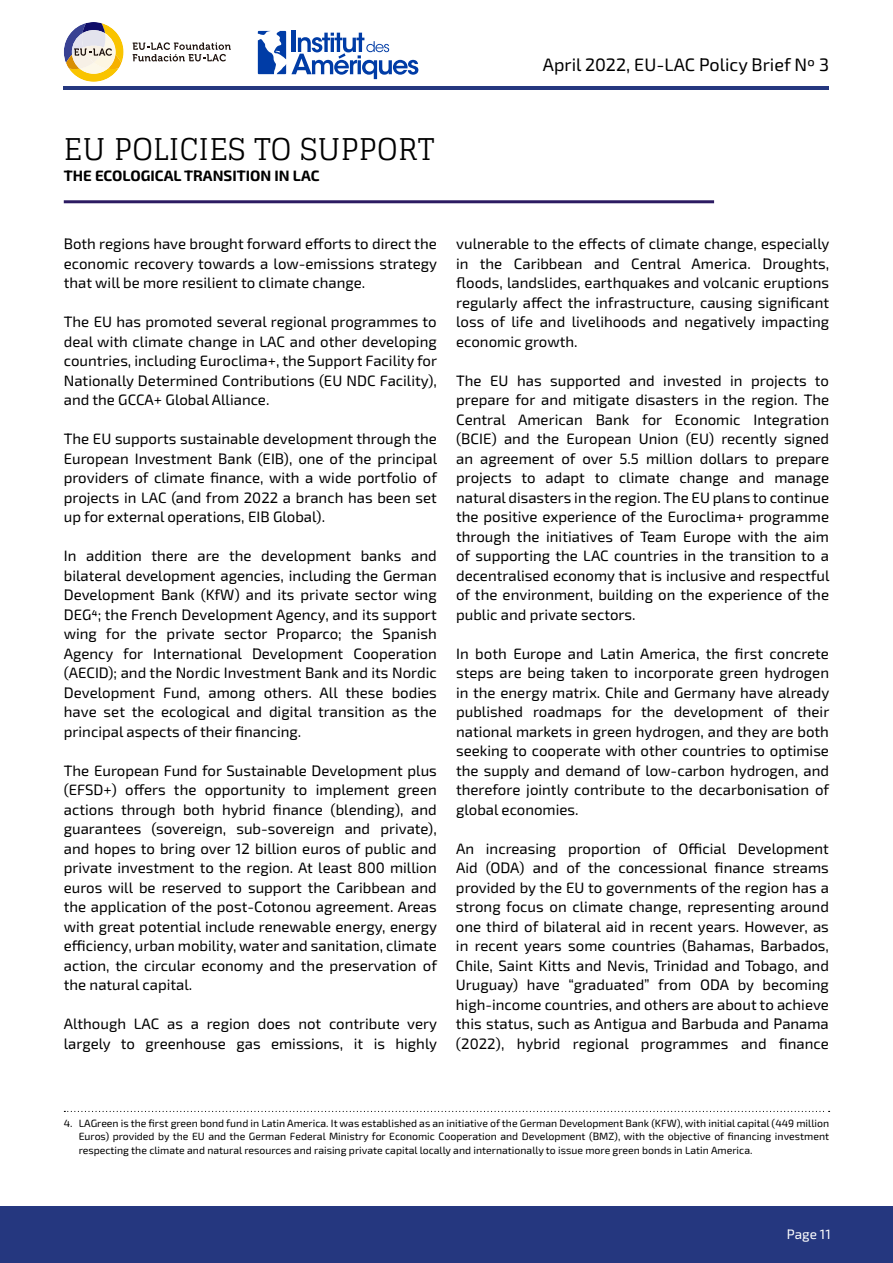
<style>
.page{position:relative;width:893px;height:1263px;background:#fff}
.page>*{position:absolute;margin:0;border:0;box-sizing:border-box;transform-origin:0 0}
.t1{font:30px "Glegoo";letter-spacing:.01em;color:#000}
.t2{font:18px "Exo 2";color:#000}
.t3{font:15px/19.5px "Exo 2";color:#000;text-align:justify}
.t4{font:700 15px "Exo 2";color:#000}
.t5{font:13.5px "Exo 2";color:#fff}
.t6{font:10.5px/13.5px "Exo 2";color:#000;text-align:justify}
</style>
<div class="page">
<div style="left:0;top:1207px;width:893px;height:56px;background:#25377f"></div>
<hr style="left:64px;top:86px;width:765px;height:3px;background:#25377f">
<svg style="left:133px;top:42px;width:98px;height:19px"></svg>
<svg style="left:64px;top:22px;width:60px;height:60px"></svg>
<svg style="left:258px;top:31px;width:160px;height:48px"></svg>
<hr style="left:64px;top:200px;width:650px;height:3px;background:#2c1b62">
<svg style="left:64px;top:1111px;width:766px;height:1px"></svg>
<p class="t2" style="left:543px;top:52px;width:288px">April 2022, EU-LAC Policy Brief Nº 3</p>
<h1 class="t1" style="left:64px;top:132px;width:372px">EU POLICIES TO SUPPORT</h1>
<p class="t4" style="left:64px;top:165px;width:257px">THE ECOLOGICAL TRANSITION IN LAC</p>
<p class="t3" style="left:64px;top:233px;width:375px">Both regions have brought forward efforts to direct the economic recovery towards a low-emissions strategy that will be more resilient to climate change.</p>
<p class="t3" style="left:64px;top:311px;width:375px">The EU has promoted several regional programmes to deal with climate change in LAC and other developing countries, including Euroclima+, the Support Facility for Nationally Determined Contributions (EU NDC Facility), and the GCCA+ Global Alliance.</p>
<p class="t3" style="left:64px;top:428px;width:375px">The EU supports sustainable development through the European Investment Bank (EIB), one of the principal providers of climate finance, with a wide portfolio of projects in LAC (and from 2022 a branch has been set up for external operations, EIB Global).</p>
<p class="t3" style="left:64px;top:545px;width:375px">In addition there are the development banks and bilateral development agencies, including the German Development Bank (KfW) and its private sector wing DEG4; the French Development Agency, and its support wing for the private sector Proparco; the Spanish Agency for International Development Cooperation (AECID); and the Nordic Investment Bank and its Nordic Development Fund, among others. All these bodies have set the ecological and digital transition as the principal aspects of their financing.</p>
<p class="t3" style="left:64px;top:760px;width:375px">The European Fund for Sustainable Development plus (EFSD+) offers the opportunity to implement green actions through both hybrid finance (blending), and guarantees (sovereign, sub-sovereign and private), and hopes to bring over 12 billion euros of public and private investment to the region. At least 800 million euros will be reserved to support the Caribbean and the application of the post-Cotonou agreement. Areas with great potential include renewable energy, energy efficiency, urban mobility, water and sanitation, climate action, the circular economy and the preservation of the natural capital.</p>
<p class="t3" style="left:64px;top:1013px;width:375px">Although LAC as a region does not contribute very largely to greenhouse gas emissions, it is highly</p>
<p class="t3" style="left:456px;top:233px;width:375px">vulnerable to the effects of climate change, especially in the Caribbean and Central America. Droughts, floods, landslides, earthquakes and volcanic eruptions regularly affect the infrastructure, causing significant loss of life and livelihoods and negatively impacting economic growth.</p>
<p class="t3" style="left:456px;top:370px;width:375px">The EU has supported and invested in projects to prepare for and mitigate disasters in the region. The Central American Bank for Economic Integration (BCIE) and the European Union (EU) recently signed an agreement of over 5.5 million dollars to prepare projects to adapt to climate change and manage natural disasters in the region. The EU plans to continue the positive experience of the Euroclima+ programme through the initiatives of Team Europe with the aim of supporting the LAC countries in the transition to a decentralised economy that is inclusive and respectful of the environment, building on the experience of the public and private sectors.</p>
<p class="t3" style="left:456px;top:643px;width:375px">In both Europe and Latin America, the first concrete steps are being taken to incorporate green hydrogen in the energy matrix. Chile and Germany have already published roadmaps for the development of their national markets in green hydrogen, and they are both seeking to cooperate with other countries to optimise the supply and demand of low-carbon hydrogen, and therefore jointly contribute to the decarbonisation of global economies.</p>
<p class="t3" style="left:456px;top:838px;width:375px">An increasing proportion of Official Development Aid (ODA) and of the concessional finance streams provided by the EU to governments of the region has a strong focus on climate change, representing around one third of bilateral aid in recent years. However, as in recent years some countries (Bahamas, Barbados, Chile, Saint Kitts and Nevis, Trinidad and Tobago, and Uruguay) have “graduated” from ODA by becoming high-income countries, and others are about to achieve this status, such as Antigua and Barbuda and Panama (2022), hybrid regional programmes and finance</p>
<p class="t6" style="left:79px;top:1116px;width:752px;text-indent:-15px">4. LAGreen is the first green bond fund in Latin America. It was established as an initiative of the German Development Bank (KFW), with initial capital (449 million Euros) provided by the EU and the German Federal Ministry for Economic Cooperation and Development (BMZ), with the objective of financing investment respecting the climate and natural resources and raising private capital locally and internationally to issue more green bonds in Latin America.</p>
<p class="t5" style="left:787px;top:1225px;width:45px">Page 11</p>
</div>
